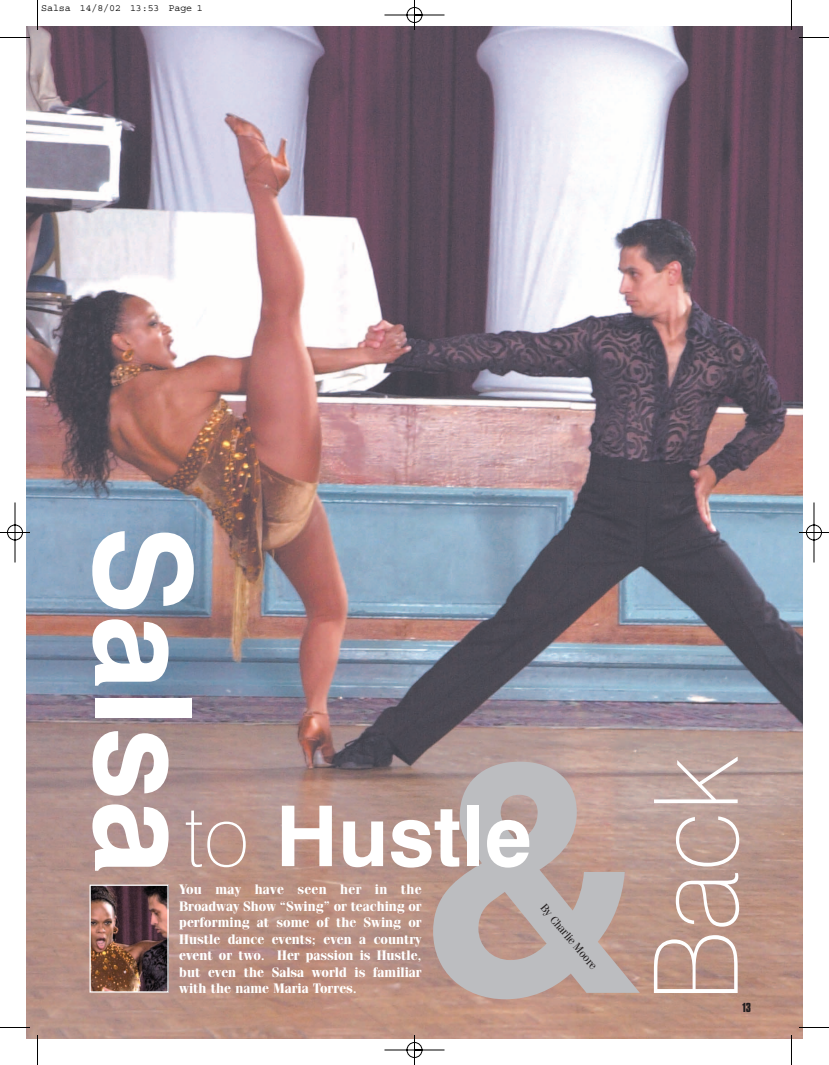
<style>
.page{position:relative;width:829px;height:1065px;background:#fff}
.page>*{position:absolute;margin:0;border:0;box-sizing:border-box;transform-origin:0 0}
.t1{font:700 321.62px "Swiss 721 BT";color:#bcbdc0}
.t2{font:700 133.75px "Swiss 721 BT";color:#fff}
.t3{font:100 116.5px "Swiss 721 BT";color:#fff}
.t4{font:700 84px "Swiss 721 BT";color:#fff}
.t5{font:700 13.75px/16.5px "Fenice IT Cby BT";color:#fff;text-align:justify}
.t6{font:11.25px "Fenice IT Cby BT";color:#231f20}
.t7{font:700 11.25px "Compacta BT";color:#231f20}
.t8{font:10px "Courier";letter-spacing:-.015em;color:#000}
.s1{font-weight:100}
</style>
<div class="page">
<img style="left:0;top:0;width:829px;height:1065px">
<p class="t8" style="left:41px;top:5px;width:163px">Salsa 14/8/02 13:53 Page 1</p>
<h2 class="t2" style="left:189px;top:526px;width:351px;rotate:90deg">Salsa</h2>
<h1 class="t1" style="left:418px;top:766px;width:227px">&amp;</h1>
<h3 class="t4" style="left:183px;top:807px;width:350px"><span class="s1">to</span> Hustle</h3>
<p class="t5" style="left:179px;top:883px;width:244px">You may have seen her in the Broadway Show “Swing” or teaching or performing at some of the Swing or Hustle dance events; even a country event or two. Her passion is Hustle, but even the Salsa world is familiar with the name Maria Torres.</p>
<p class="t6" style="left:548px;top:901px;width:82px;rotate:50deg">By Charlie Moore</p>
<h3 class="t3" style="left:655px;top:1003px;width:246px;rotate:-90deg">Back</h3>
<p class="t7" style="left:742px;top:1004px;width:10px">13</p>
</div>
